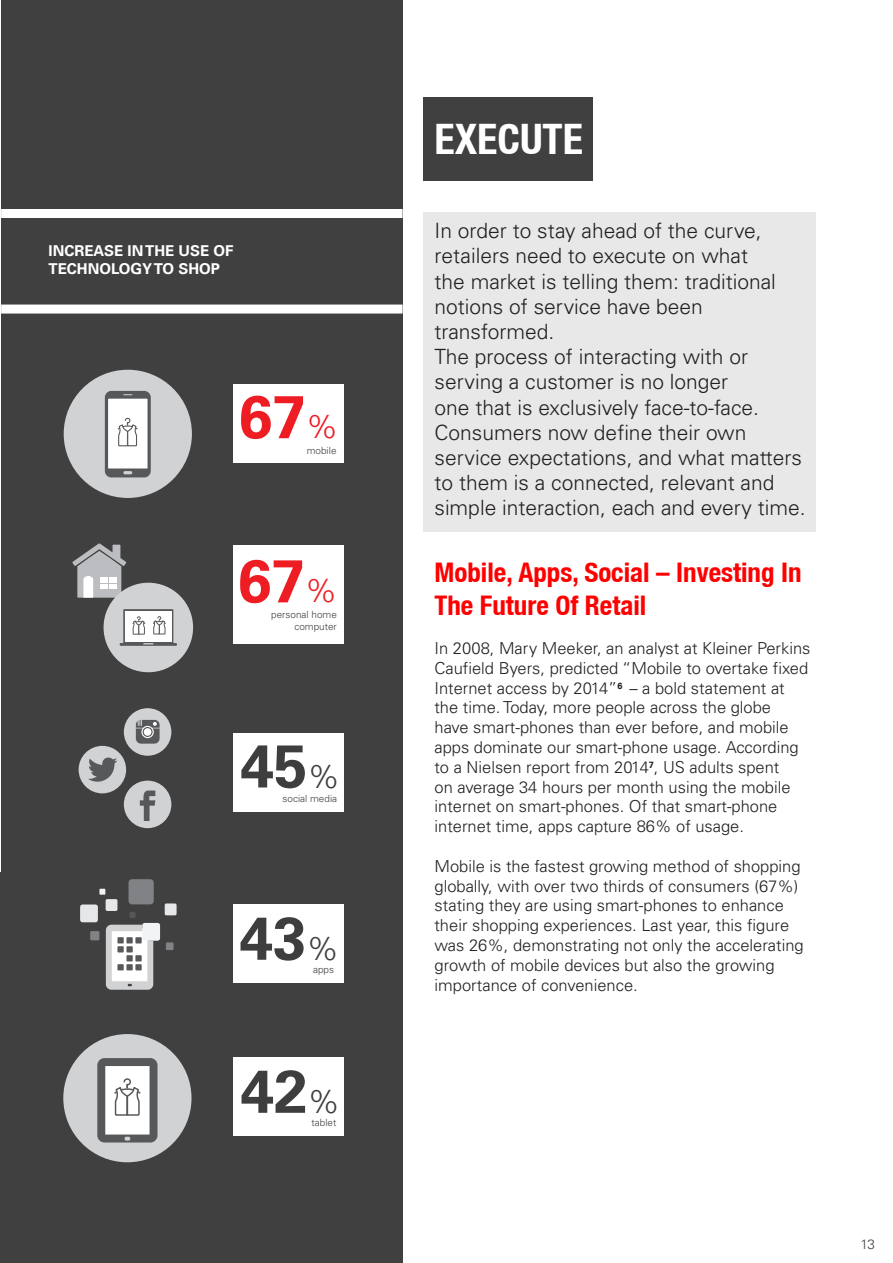
<style>
.page{position:relative;width:893px;height:1263px;background:#fff}
.page>*{position:absolute;margin:0;border:0;box-sizing:border-box;transform-origin:0 0}
.t1{font:700 60.3px "Univers LT";color:#3e3e3f}
.t2{font:700 60.3px "Univers LT";color:#ee1d23}
.t3{font:700 condensed 42px "Helvetica Neue LT";color:#fff}
.t4{font:300 32.85px "Univers LT Std";color:#3e3e3f}
.t5{font:300 32.85px "Univers LT Std";color:#ee1d23}
.t6{font:700 condensed 27px/32.4px "Helvetica Neue LT";color:#f00}
.t7{font:300 21px/25.2px "Univers LT Std";color:#231f20}
.t8{font:300 16.5px/19.8px "Univers LT Std";color:#231f20}
.t9{font:700 15px/18px "Univers LT";color:#fff}
.t10{font:300 13.5px "Univers LT Std";color:#404041}
.t11{font:300 9.9px "Univers LT Std";color:#3e3e3f}
.s1{font-family:"Univers LT Std";font-weight:300;font-size:32.85px}
</style>
<div class="page">
<div style="left:0;top:873px;width:18px;height:390px;background:#404041"></div>
<div style="left:424px;top:212px;width:392px;height:320px;background:#e8e8e9"></div>
<div style="left:424px;top:97px;width:169px;height:84px;background:#404041"></div>
<div style="left:1px;top:0;width:402px;height:1263px;background:#404041"></div>
<div style="left:1px;top:209px;width:402px;height:9px;background:#fff"></div>
<div style="left:1px;top:305px;width:402px;height:9px;background:#fff"></div>
<div style="left:233px;top:384px;width:110px;height:79px;background:#fff"></div>
<div style="left:233px;top:545px;width:110px;height:99px;background:#fff"></div>
<div style="left:233px;top:733px;width:110px;height:78px;background:#fff"></div>
<div style="left:233px;top:904px;width:110px;height:79px;background:#fff"></div>
<div style="left:233px;top:1058px;width:110px;height:78px;background:#fff"></div>
<svg style="left:99px;top:889px;width:6px;height:6px"></svg>
<div style="left:106px;top:899px;width:11px;height:12px;background:#e6e7e9;border-radius:2px"></div>
<div style="left:165px;top:903px;width:12px;height:12px;background:#e6e7e9;border-radius:2px"></div>
<svg style="left:130px;top:912px;width:5px;height:6px"></svg>
<div style="left:129px;top:879px;width:25px;height:25px;background:#808285;border-radius:4px"></div>
<div style="left:80px;top:904px;width:18px;height:18px;background:#e6e7e9;border-radius:3px"></div>
<div style="left:142px;top:923px;width:18px;height:18px;background:#f2f3f4;border-radius:3px"></div>
<svg style="left:106px;top:925px;width:47px;height:65px;background:#d5d6d7"></svg>
<div style="left:166px;top:942px;width:8px;height:8px;background:#808285"></div>
<svg style="left:72px;top:543px;width:54px;height:55px"></svg>
<div style="left:64px;top:370px;width:128px;height:128px;background:#d1d2d4;border-radius:50%"></div>
<div style="left:124px;top:781px;width:47px;height:47px;background:#d1d2d4;border-radius:50%"></div>
<svg style="left:140px;top:790px;width:15px;height:31px"></svg>
<div style="left:79px;top:746px;width:47px;height:47px;background:#d1d2d4;border-radius:50%"></div>
<svg style="left:88px;top:757px;width:29px;height:25px"></svg>
<div style="left:124px;top:708px;width:47px;height:48px;background:#d1d2d4;border-radius:50%"></div>
<svg style="left:136px;top:720px;width:24px;height:24px"></svg>
<div style="left:104px;top:583px;width:89px;height:89px;background:#d1d2d4;border-radius:50%"></div>
<svg style="left:120px;top:609px;width:57px;height:37px;background:#cececf"></svg>
<div style="left:63px;top:1034px;width:129px;height:128px;background:#d1d2d4;border-radius:50%"></div>
<svg style="left:97px;top:1058px;width:60px;height:84px;background:#b6b6b7"></svg>
<svg style="left:105px;top:391px;width:46px;height:86px;background:#c8c9c9"></svg>
<div style="left:90px;top:931px;width:9px;height:9px;background:#808285"></div>
<p class="t9" style="left:49px;top:242px;width:186px">INCREASE IN THE USE OF<br>TECHNOLOGY TO SHOP</p>
<p class="t2" style="left:239px;top:382px;width:101px">67<span class="s1">%</span></p>
<p class="t11" style="left:307px;top:444px;width:31px">mobile</p>
<p class="t2" style="left:238px;top:546px;width:68px">67</p>
<p class="t11" style="left:271px;top:608px;width:67px">personal home</p>
<p class="t5" style="left:305px;top:571px;width:34px">%</p>
<p class="t11" style="left:294px;top:620px;width:44px">computer</p>
<p class="t1" style="left:240px;top:731px;width:68px">45</p>
<p class="t11" style="left:283px;top:792px;width:56px">social media</p>
<p class="t4" style="left:307px;top:756px;width:34px">%</p>
<p class="t1" style="left:240px;top:903px;width:101px">43<span class="s1">%</span></p>
<p class="t11" style="left:313px;top:963px;width:22px">apps</p>
<p class="t1" style="left:241px;top:1056px;width:68px">42</p>
<p class="t4" style="left:308px;top:1081px;width:34px">%</p>
<p class="t11" style="left:311px;top:1116px;width:26px">tablet</p>
<p class="t3" style="left:434px;top:114px;width:150px">EXECUTE</p>
<p class="t7" style="left:434px;top:218px;width:343px">In order to stay ahead of the curve, retailers need to execute on what the market is telling them: traditional notions of service have been transformed.</p>
<p class="t7" style="left:434px;top:344px;width:373px">The process of interacting with or serving a customer is no longer<br>one that is exclusively face-to-face.<br>Consumers now define their own service expectations, and what matters to them is a connected, relevant and simple interaction, each and every time.</p>
<p class="t6" style="left:434px;top:556px;width:369px">Mobile, Apps, Social – Investing In<br>The Future Of Retail</p>
<p class="t8" style="left:434px;top:638px;width:377px">In 2008, Mary Meeker, an analyst at Kleiner Perkins Caufield Byers, predicted “Mobile to overtake fixed Internet access by 2014”<sup>6</sup> – a bold statement at the time. Today, more people across the globe<br>have smart-phones than ever before, and mobile apps dominate our smart-phone usage. According to a Nielsen report from 2014<sup>7</sup>, US adults spent<br>on average 34 hours per month using the mobile internet on smart-phones. Of that smart-phone internet time, apps capture 86% of usage.</p>
<p class="t8" style="left:434px;top:856px;width:371px">Mobile is the fastest growing method of shopping globally, with over two thirds of consumers (67%) stating they are using smart-phones to enhance their shopping experiences. Last year, this figure was 26%, demonstrating not only the accelerating growth of mobile devices but also the growing importance of convenience.</p>
<p class="t10" style="left:861px;top:1236px;width:16px">13</p>
</div>
